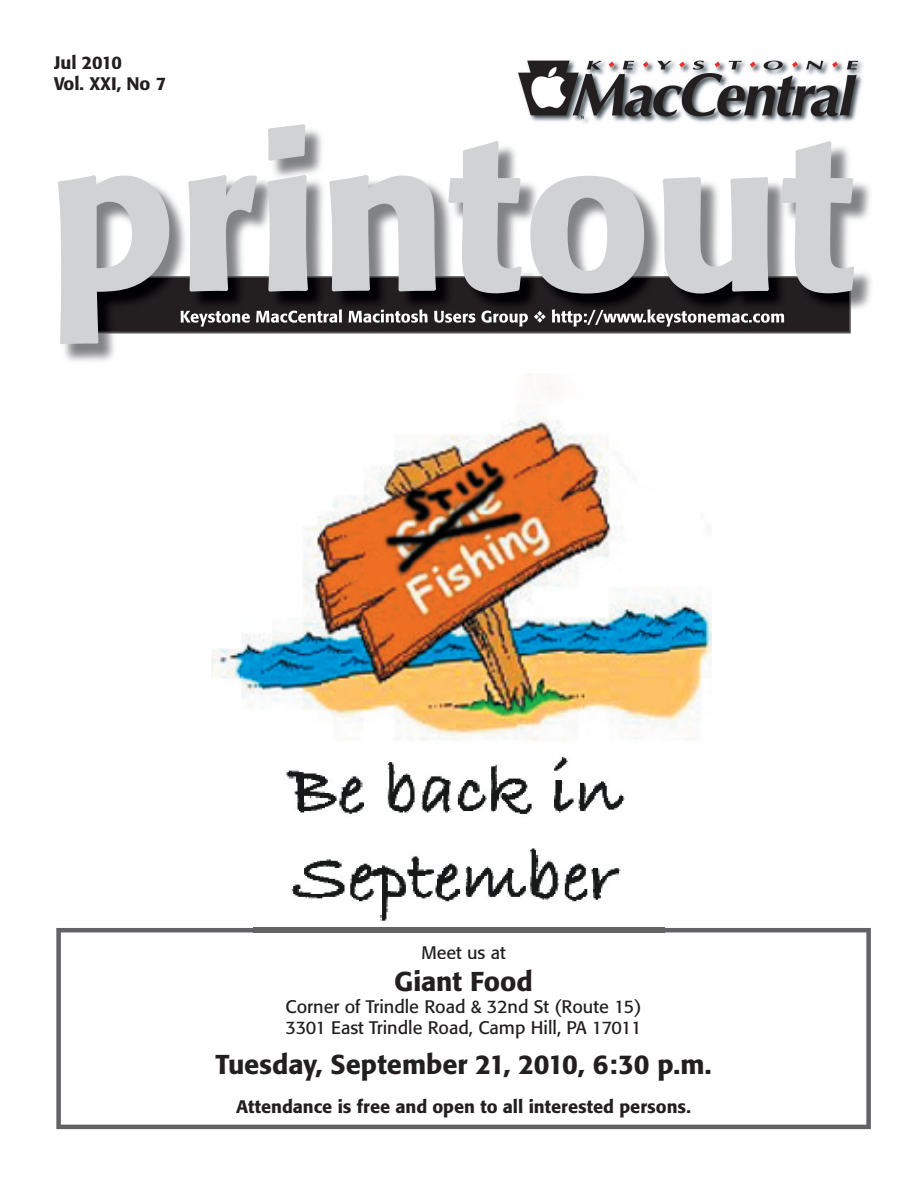
<style>
.page{position:relative;width:918px;height:1188px;background:#fff}
.page>*{position:absolute;margin:0;border:0;box-sizing:border-box;transform-origin:0 0}
.t1{font:500 213px "Formata";color:#d1d2d4}
.t2{font:500 27px "Formata";letter-spacing:-.005em;color:#231f20}
.t3{font:18px/21.6px "Formata";color:#231f20}
.t4{font:500 18px/21.6px "Formata";color:#231f20}
</style>
<div class="page">
<svg style="left:56px;top:928px;width:815px;height:201px"></svg>
<img style="left:518px;top:60px;width:345px;height:64px">
<img style="left:62px;top:130px;width:809px;height:231px">
<img style="left:89px;top:277px;width:761px;height:56px">
<img style="left:181px;top:309px;width:347px;height:18px">
<svg style="left:534px;top:311px;width:12px;height:12px"></svg>
<img style="left:546px;top:309px;width:238px;height:18px">
<img style="left:254px;top:756px;width:411px;height:180px">
<hr style="left:254px;top:928px;width:411px;height:4px;background:#636366">
<img style="left:211px;top:376px;width:500px;height:365px">
<p class="t4" style="left:54px;top:51px;width:114px">Jul 2010<br>Vol. XXI, No 7</p>
<h1 class="t1" style="left:48px;top:85px;width:809px">printout</h1>
<p class="t3" style="left:421px;top:941px;width:86px">Meet us at</p>
<h2 class="t2" style="left:394px;top:965px;width:140px">Giant Food</h2>
<p class="t3" style="left:286px;top:995px;width:357px">Corner of Trindle Road &amp; 32nd St (Route 15)<br>3301 East Trindle Road, Camp Hill, PA 17011</p>
<h2 class="t2" style="left:215px;top:1048px;width:498px">Tuesday, September 21, 2010, 6:30 p.m.</h2>
<p class="t4" style="left:236px;top:1096px;width:456px">Attendance is free and open to all interested persons.</p>
</div>
